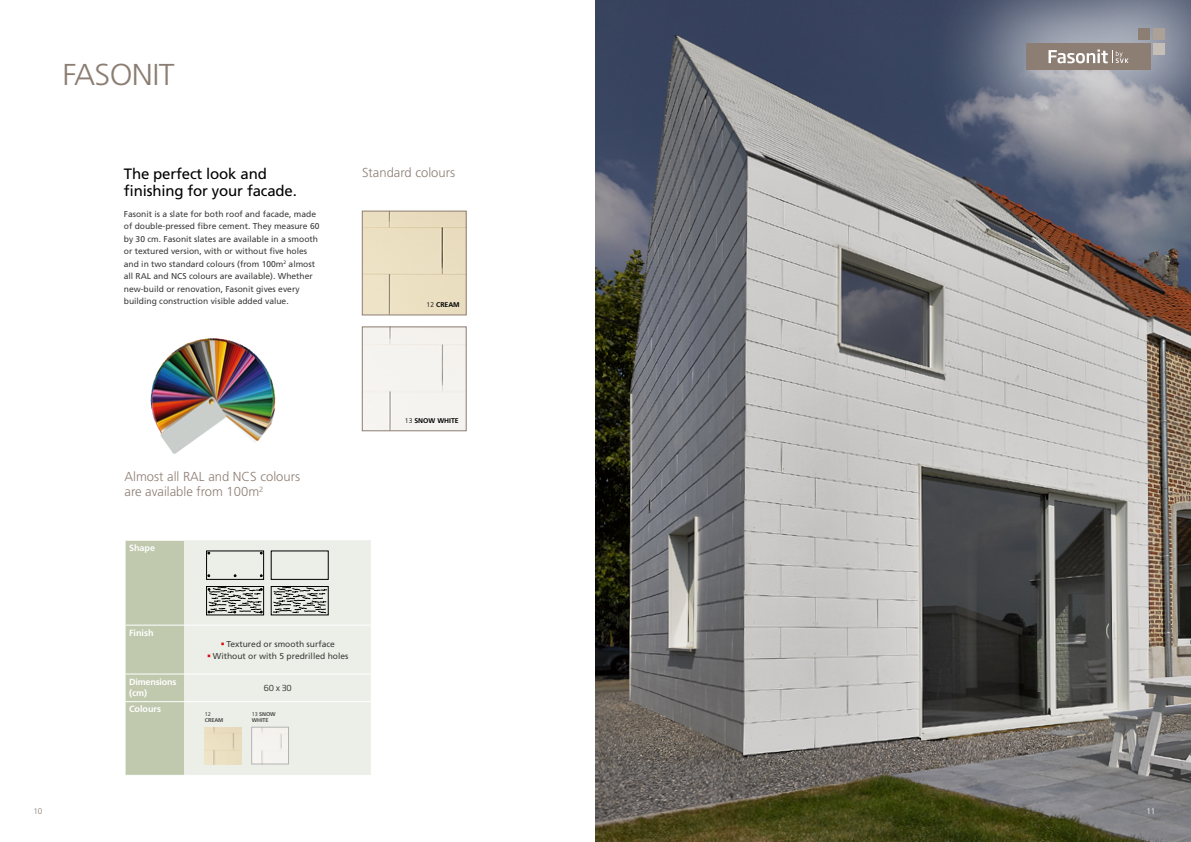
<style>
.page{position:relative;width:1191px;height:842px;background:#fff}
.page>*{position:absolute;margin:0;border:0;box-sizing:border-box;transform-origin:0 0}
.t1{font:300 30.2px "Frutiger LT Std";letter-spacing:-.02em;color:#8b7d72;scale:1.05 1}
.t2{font:15px/17px "Frutiger LT Std";letter-spacing:-.01em;color:#000}
.t3{font:300 13px/15px "Frutiger LT Std";color:#8d7e73}
.t4{font:700 9px "Frutiger LT Std";color:#fff}
.t5{font:700 9px/11.5px "Frutiger LT Std";letter-spacing:-.02em;color:#fff}
.t6{font:8.5px/12.5px "Frutiger LT Std";color:#3c3c3b}
.t7{font:8.2px "Soho Gothic Pro";color:#3c3c3b}
.t8{font:300 8.2px "Frutiger LT Std";color:#8b7d72}
.t9{font:300 8.2px "Frutiger LT Std";color:#fff}
.t10{font:700 6.8px "Frutiger LT Std";color:#000}
.t11{font:700 5.5px/6.5px "Frutiger LT Std";letter-spacing:-.01em;color:#4a4a49}
.t12{font:5.5px "Frutiger LT Std";color:#4a4a49}
.s1{font-weight:300}
.s2{font-weight:400}
</style>
<div class="page">
<div style="left:364px;top:213px;width:100px;height:100px;background:#eadfc1"></div>
<div style="left:362px;top:211px;width:104px;height:104px;border:1px solid #8d7e73"></div>
<div style="left:364px;top:329px;width:100px;height:100px;background:#f5f3ef"></div>
<div style="left:362px;top:327px;width:104px;height:104px;border:1px solid #8d7e73"></div>
<div style="left:184px;top:540px;width:187px;height:235px;background:#ecefe7"></div>
<hr style="left:184px;top:625px;width:188px;height:1px;background:#fff">
<div style="left:125px;top:540px;width:59px;height:235px;background:#c0c9ae"></div>
<hr style="left:184px;top:673px;width:188px;height:1px;background:#fff">
<hr style="left:125px;top:701px;width:59px;height:1px;background:#fff">
<hr style="left:125px;top:702px;width:1px;height:73px;background:#fff">
<hr style="left:184px;top:701px;width:188px;height:1px;background:#fff">
<img style="left:205px;top:727px;width:37px;height:37px">
<img style="left:253px;top:729px;width:34px;height:33px">
<div style="left:251px;top:727px;width:38px;height:37px;border:1px solid #b3b2b2"></div>
<div style="left:206px;top:551px;width:58px;height:29px;border:1px solid #000"></div>
<div style="left:271px;top:551px;width:57px;height:29px;border:1px solid #000"></div>
<div style="left:271px;top:586px;width:57px;height:29px;border:1px solid #000"></div>
<svg style="left:273px;top:587px;width:54px;height:26px"></svg>
<div style="left:206px;top:586px;width:58px;height:29px;border:1px solid #000"></div>
<svg style="left:208px;top:587px;width:55px;height:26px"></svg>
<img style="left:150px;top:338px;width:126px;height:116px">
<img style="left:595px;top:0;width:596px;height:842px">
<div style="left:924px;top:0;width:267px;height:174px;background:#fff;opacity:.75"></div>
<div style="left:1153px;top:28px;width:12px;height:12px;background:#aba196"></div>
<div style="left:1153px;top:43px;width:12px;height:12px;background:#c6bfb8"></div>
<div style="left:1138px;top:28px;width:12px;height:12px;background:#8d7e73"></div>
<div style="left:1026px;top:43px;width:124px;height:26px;background:#8d7e73"></div>
<svg style="left:1048px;top:50px;width:80px;height:13px"></svg>
<h1 class="t1" style="left:62px;top:57px;width:108px">FASONIT</h1>
<h2 class="t2" style="left:124px;top:165px;width:175px">The perfect look and finishing for your facade.</h2>
<p class="t6" style="left:124px;top:207px;width:197px">Fasonit is a slate for both roof and facade, made of double-pressed fibre cement. They measure 60 by 30 cm. Fasonit slates are available in a smooth or textured version, with or without five holes and in two standard colours (from 100m<sup>2</sup> almost all RAL and NCS colours are available). Whether new-build or renovation, Fasonit gives every building construction visible added value.</p>
<h3 class="t3" style="left:362px;top:165px;width:94px">Standard colours</h3>
<p class="t10" style="left:426px;top:301px;width:35px"><span class="s1">12</span> CREAM</p>
<p class="t8" style="left:33px;top:806px;width:11px">10</p>
<h3 class="t3" style="left:125px;top:469px;width:177px">Almost all RAL and NCS colours are available from 100m<sup>2</sup></h3>
<p class="t4" style="left:129px;top:542px;width:28px">Shape</p>
<p class="t4" style="left:129px;top:627px;width:26px">Finish</p>
<p class="t6" style="left:213px;top:638px;width:137px;line-height:11.8px;text-align:center">Textured or smooth surface<br>Without or with 5 predrilled holes</p>
<p class="t5" style="left:129px;top:676px;width:49px">Dimensions (cm)</p>
<p class="t7" style="left:264px;top:682px;width:30px">60 x 30</p>
<p class="t4" style="left:129px;top:704px;width:33px">Colours</p>
<p class="t12" style="left:205px;top:711px;width:8px">12</p>
<p class="t11" style="left:205px;top:717px;width:20px">CREAM</p>
<p class="t11" style="left:252px;top:711px;width:26px"><span class="s2">13</span> SNOW<br>WHITE</p>
<p class="t10" style="left:405px;top:417px;width:55px"><span class="s1">13</span> SNOW WHITE</p>
<p class="t9" style="left:1146px;top:806px;width:11px">11</p>
</div>
